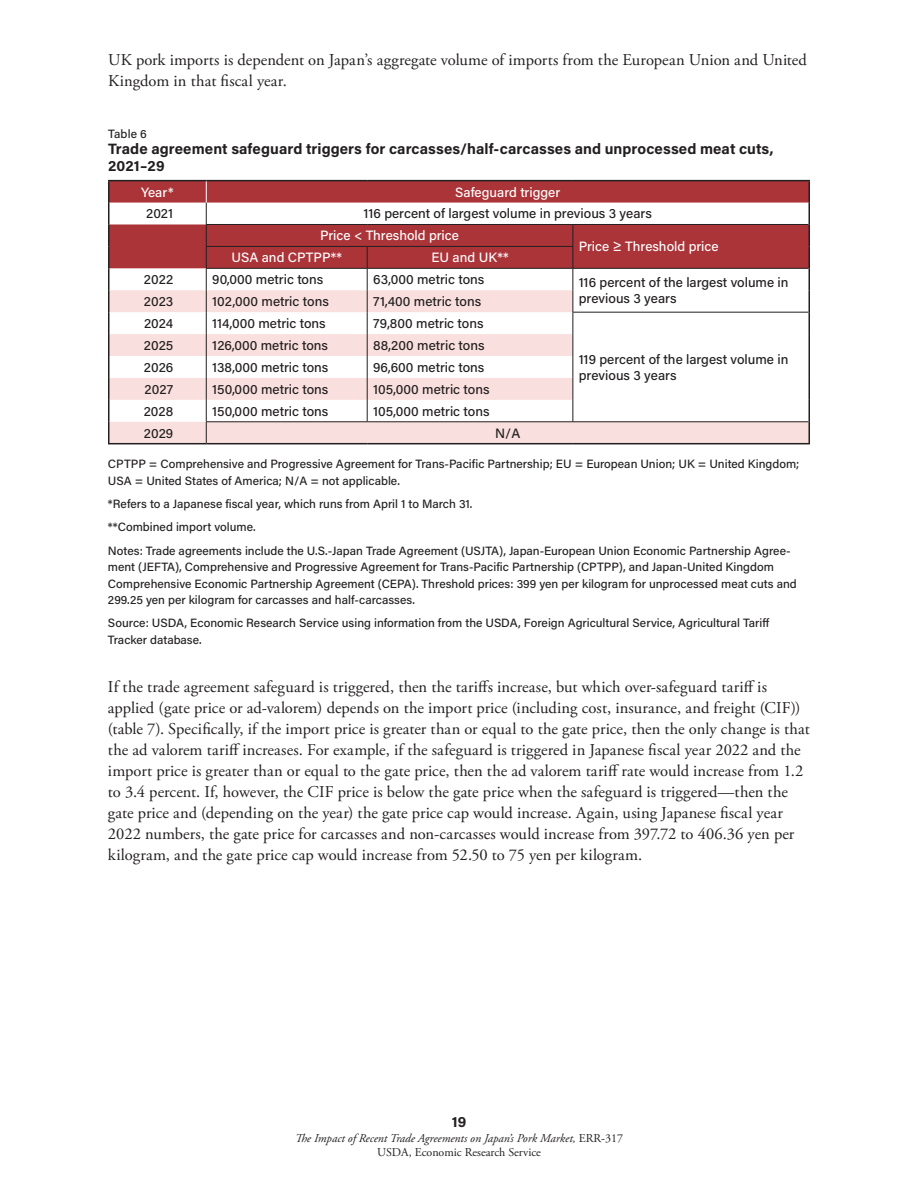
<style>
.page{position:relative;width:918px;height:1188px;background:#fff}
.page>*{position:absolute;margin:0;border:0;box-sizing:border-box;transform-origin:0 0}
.P_-_Body_Text{font:16.5px/21px "Adobe Garamond Pro";letter-spacing:.005em;color:#231f20}
.P_-_Table___Figure_T{font:700 15px/16.5px "Acumin Pro";letter-spacing:.005em;color:#231f20}
.P_-_Table_Body{font:500 13.5px/16.5px "Acumin Pro";color:#231f20}
.P_-_Table_Body-2{font:500 13.5px "Acumin Pro";color:#fff}
.P_-_Table___Figure_F{font:500 12px/16.5px "Acumin Pro";color:#231f20}
.t1{font:italic 12px/14.4px "Adobe Garamond Pro";color:#231f20;text-align:center}
.P_-_Table___Figure_T-2{font:500 12px "Acumin Pro";letter-spacing:.01em;color:#231f20}
.s1{font-style:normal}
</style>
<div class="page">
<svg style="left:110px;top:181px;width:698px;height:87px;fill:#ab3439"></svg>
<svg style="left:110px;top:290px;width:698px;height:153px"></svg>
<hr style="left:108px;top:180px;width:98px;height:1px;background:#231f20">
<hr style="left:108px;top:181px;width:2px;height:22px;background:#231f20">
<hr style="left:206px;top:180px;width:161px;height:1px;background:#231f20">
<hr style="left:367px;top:180px;width:206px;height:1px;background:#231f20">
<hr style="left:573px;top:180px;width:237px;height:1px;background:#231f20">
<hr style="left:808px;top:181px;width:2px;height:22px;background:#231f20">
<hr style="left:108px;top:203px;width:2px;height:21px;background:#231f20">
<hr style="left:808px;top:203px;width:2px;height:21px;background:#231f20">
<hr style="left:108px;top:224px;width:2px;height:22px;background:#231f20">
<hr style="left:808px;top:224px;width:2px;height:22px;background:#231f20">
<hr style="left:808px;top:246px;width:2px;height:22px;background:#231f20">
<hr style="left:108px;top:246px;width:2px;height:22px;background:#231f20">
<hr style="left:108px;top:268px;width:2px;height:22px;background:#231f20">
<hr style="left:808px;top:268px;width:2px;height:22px;background:#231f20">
<hr style="left:808px;top:290px;width:2px;height:22px;background:#231f20">
<hr style="left:108px;top:290px;width:2px;height:22px;background:#231f20">
<hr style="left:108px;top:312px;width:2px;height:22px;background:#231f20">
<hr style="left:808px;top:312px;width:2px;height:22px;background:#231f20">
<hr style="left:808px;top:334px;width:2px;height:22px;background:#231f20">
<hr style="left:808px;top:356px;width:2px;height:22px;background:#231f20">
<hr style="left:808px;top:378px;width:2px;height:22px;background:#231f20">
<hr style="left:808px;top:400px;width:2px;height:22px;background:#231f20">
<hr style="left:108px;top:334px;width:2px;height:22px;background:#231f20">
<hr style="left:108px;top:356px;width:2px;height:22px;background:#231f20">
<hr style="left:108px;top:378px;width:2px;height:22px;background:#231f20">
<hr style="left:108px;top:400px;width:2px;height:22px;background:#231f20">
<hr style="left:108px;top:422px;width:2px;height:21px;background:#231f20">
<hr style="left:808px;top:422px;width:2px;height:21px;background:#231f20">
<hr style="left:108px;top:443px;width:98px;height:1px;background:#231f20">
<hr style="left:206px;top:443px;width:161px;height:1px;background:#231f20">
<hr style="left:367px;top:443px;width:206px;height:1px;background:#231f20">
<hr style="left:573px;top:443px;width:237px;height:1px;background:#231f20">
<svg style="left:367px;top:247px;width:1px;height:175px"></svg>
<svg style="left:573px;top:225px;width:1px;height:197px"></svg>
<hr style="left:206px;top:246px;width:161px;height:1px;background:#231f20">
<hr style="left:367px;top:246px;width:206px;height:1px;background:#231f20">
<hr style="left:206px;top:224px;width:161px;height:1px;background:#231f20">
<hr style="left:367px;top:224px;width:206px;height:1px;background:#231f20">
<hr style="left:573px;top:224px;width:235px;height:1px;background:#231f20">
<hr style="left:573px;top:268px;width:235px;height:1px;background:#231f20">
<hr style="left:573px;top:312px;width:235px;height:1px;background:#231f20">
<hr style="left:206px;top:268px;width:161px;height:1px;background:#231f20">
<hr style="left:367px;top:268px;width:206px;height:1px;background:#231f20">
<svg style="left:206px;top:181px;width:1px;height:262px"></svg>
<hr style="left:206px;top:422px;width:161px;height:1px;background:#231f20">
<hr style="left:367px;top:422px;width:206px;height:1px;background:#231f20">
<hr style="left:573px;top:422px;width:235px;height:1px;background:#231f20">
<p class="P_-_Body_Text" style="left:108px;top:50px;width:701px">UK pork imports is dependent on Japan’s aggregate volume of imports from the European Union and United<br>Kingdom in that fiscal year.</p>
<h1 class="P_-_Table___Figure_T-2" style="left:108px;top:125px;width:40px">Table 6</h1>
<h1 class="P_-_Table___Figure_T" style="left:108px;top:140px;width:667px">Trade agreement safeguard triggers for carcasses/half-carcasses and unprocessed meat cuts,<br>2021–29</h1>
<p class="P_-_Table_Body-2" style="left:141px;top:182px;width:34px">Year*</p>
<p class="P_-_Table_Body-2" style="left:455px;top:182px;width:106px">Safeguard trigger</p>
<p class="P_-_Table_Body" style="left:146px;top:205px;width:29px">2021</p>
<p class="P_-_Table_Body" style="left:364px;top:205px;width:290px">116 percent of largest volume in previous 3 years</p>
<p class="P_-_Table_Body-2" style="left:320px;top:226px;width:140px">Price &lt; Threshold price</p>
<p class="P_-_Table_Body-2" style="left:579px;top:237px;width:141px">Price ≥ Threshold price</p>
<p class="P_-_Table_Body-2" style="left:232px;top:248px;width:112px">USA and CPTPP**</p>
<p class="P_-_Table_Body-2" style="left:431px;top:248px;width:79px">EU and UK**</p>
<p class="P_-_Table_Body" style="left:144px;top:271px;width:31px">2022</p>
<p class="P_-_Table_Body" style="left:212px;top:271px;width:112px">90,000 metric tons</p>
<p class="P_-_Table_Body" style="left:373px;top:271px;width:113px">63,000 metric tons</p>
<p class="P_-_Table_Body" style="left:579px;top:273px;width:211px">116 percent of the largest volume in</p>
<p class="P_-_Table_Body" style="left:144px;top:293px;width:31px">2023</p>
<p class="P_-_Table_Body" style="left:212px;top:293px;width:118px">102,000 metric tons</p>
<p class="P_-_Table_Body" style="left:373px;top:293px;width:110px">71,400 metric tons</p>
<p class="P_-_Table_Body" style="left:579px;top:290px;width:99px">previous 3 years</p>
<p class="P_-_Table_Body" style="left:144px;top:315px;width:31px">2024</p>
<p class="P_-_Table_Body" style="left:212px;top:315px;width:115px">114,000 metric tons</p>
<p class="P_-_Table_Body" style="left:373px;top:315px;width:112px">79,800 metric tons</p>
<p class="P_-_Table_Body" style="left:579px;top:350px;width:211px">119 percent of the largest volume in previous 3 years</p>
<p class="P_-_Table_Body" style="left:144px;top:336px;width:31px">2025</p>
<p class="P_-_Table_Body" style="left:212px;top:336px;width:117px">126,000 metric tons</p>
<p class="P_-_Table_Body" style="left:373px;top:336px;width:113px">88,200 metric tons</p>
<p class="P_-_Table_Body" style="left:144px;top:358px;width:31px">2026</p>
<p class="P_-_Table_Body" style="left:212px;top:358px;width:118px">138,000 metric tons</p>
<p class="P_-_Table_Body" style="left:373px;top:358px;width:113px">96,600 metric tons</p>
<p class="P_-_Table_Body" style="left:145px;top:380px;width:30px">2027</p>
<p class="P_-_Table_Body" style="left:212px;top:380px;width:118px">150,000 metric tons</p>
<p class="P_-_Table_Body" style="left:373px;top:380px;width:118px">105,000 metric tons</p>
<p class="P_-_Table_Body" style="left:144px;top:402px;width:31px">2028</p>
<p class="P_-_Table_Body" style="left:212px;top:402px;width:118px">150,000 metric tons</p>
<p class="P_-_Table_Body" style="left:373px;top:402px;width:118px">105,000 metric tons</p>
<p class="P_-_Table_Body" style="left:144px;top:424px;width:31px">2029</p>
<p class="P_-_Table_Body" style="left:495px;top:424px;width:27px">N/A</p>
<p class="P_-_Table___Figure_F" style="left:108px;top:456px;width:693px">CPTPP = Comprehensive and Progressive Agreement for Trans-Pacific Partnership; EU = European Union; UK = United Kingdom;<br>USA = United States of America; N/A = not applicable.</p>
<p class="P_-_Table___Figure_F" style="left:108px;top:495px;width:366px">*Refers to a Japanese fiscal year, which runs from April 1 to March 31.</p>
<p class="P_-_Table___Figure_F" style="left:108px;top:519px;width:149px">**Combined import volume.</p>
<p class="P_-_Table___Figure_F" style="left:108px;top:542px;width:690px">Notes: Trade agreements include the U.S.-Japan Trade Agreement (USJTA), Japan-European Union Economic Partnership Agree&shy;ment (JEFTA), Comprehensive and Progressive Agreement for Trans-Pacific Partnership (CPTPP), and Japan-United Kingdom Comprehensive Economic Partnership Agreement (CEPA). Threshold prices: 399 yen per kilogram for unprocessed meat cuts and 299.25 yen per kilogram for carcasses and half-carcasses.</p>
<p class="P_-_Table___Figure_F" style="left:108px;top:614px;width:663px">Source: USDA, Economic Research Service using information from the USDA, Foreign Agricultural Service, Agricultural Tariff<br>Tracker database.</p>
<p class="P_-_Body_Text" style="left:108px;top:677px;width:703px">If the trade agreement safeguard is triggered, then the tariffs increase, but which over-safeguard tariff is applied (gate price or ad-valorem) depends on the import price (including cost, insurance, and freight (CIF)) (table 7). Specifically, if the import price is greater than or equal to the gate price, then the only change is that the ad valorem tariff increases. For example, if the safeguard is triggered in Japanese fiscal year 2022 and the import price is greater than or equal to the gate price, then the ad valorem tariff rate would increase from 1.2 to 3.4 percent. If, however, the CIF price is below the gate price when the safeguard is triggered—then the gate price and (depending on the year) the gate price cap would increase. Again, using Japanese fiscal year 2022 numbers, the gate price for carcasses and non-carcasses would increase from 397.72 to 406.36 yen per kilogram, and the gate price cap would increase from 52.50 to 75 yen per kilogram.</p>
<p class="P_-_Table___Figure_T" style="left:452px;top:1113px;width:16px">19</p>
<p class="t1" style="left:295px;top:1131px;width:330px">The Impact of Recent Trade Agreements on Japan’s Pork Market, <span class="s1">ERR-317<br>USDA, Economic Research Service</span></p>
</div>
